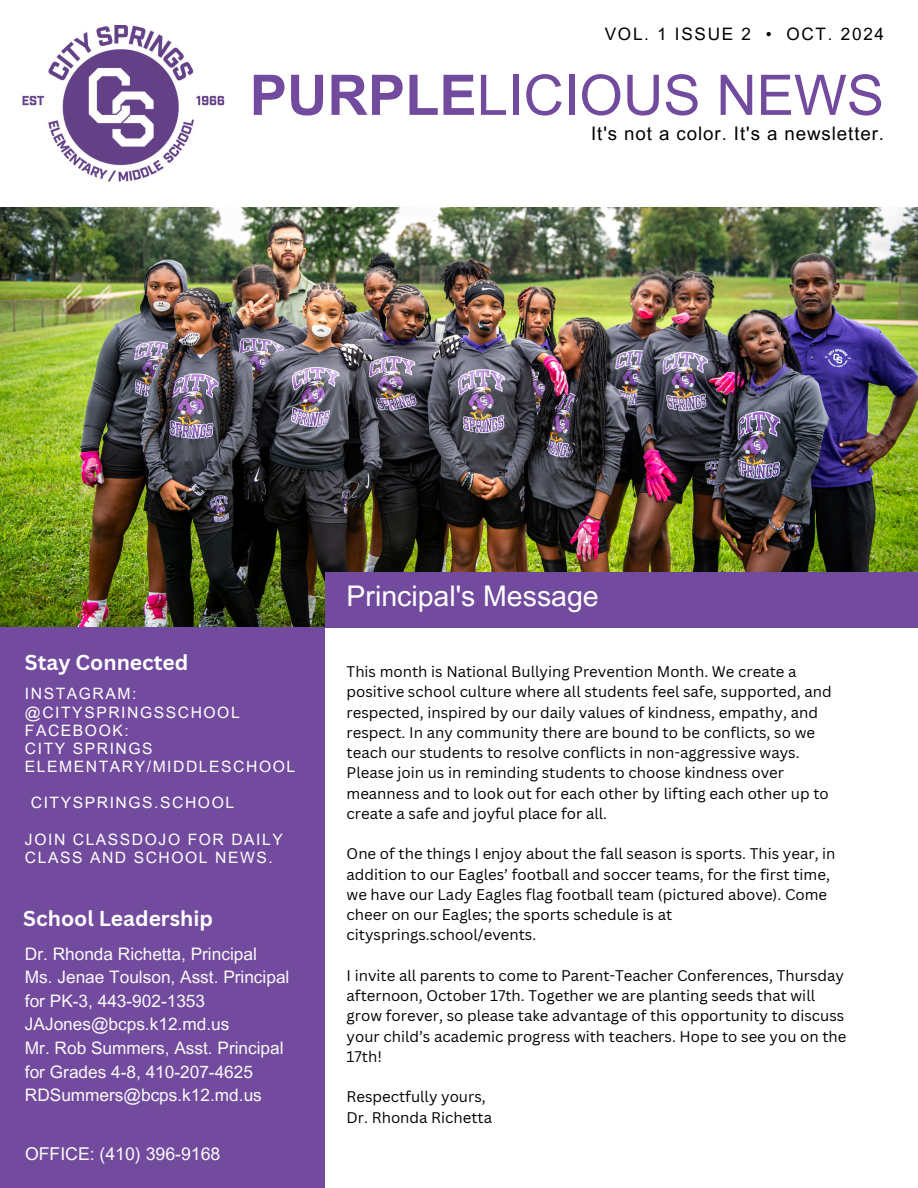
<style>
.page{position:relative;width:918px;height:1188px;background:#fff}
.page>*{position:absolute;margin:0;border:0;box-sizing:border-box;transform-origin:0 0}
.t1{font:55.95px "Arial MT Pro";color:#734b9e}
.t2{font:28.5px "Arial MT Pro";color:#fff}
.t3{font:700 21px "Canva Sans";color:#fff}
.t4{font:18.75px "Arial MT Pro";letter-spacing:.05em;color:#000}
.t5{font:17.7px "Arial MT Pro";color:#fafafa}
.t6{font:17.25px/23.7px "Arial MT Pro";color:#fafafa}
.t7{font:17.1px "Arial MT Pro";letter-spacing:.1em;color:#000}
.t8{font:15.6px/18.1px "Arial MT Pro";letter-spacing:.1em;color:#fff}
.t9{font:15px/20.2px "Canva Sans";color:#000}
.s1{font-weight:700}
</style>
<div class="page">
<img style="left:0;top:207px;width:918px;height:420px">
<div style="left:0;top:628px;width:324px;height:560px;background:#734b9e"></div>
<div style="left:325px;top:573px;width:593px;height:55px;background:#734b9e"></div>
<img style="left:22px;top:25px;width:203px;height:157px">
<h1 class="t7" style="left:605px;top:28px;width:281px">VOL. 1 ISSUE 2 • OCT. 2024</h1>
<h4 class="t1" style="left:250px;top:74px;width:636px"><span class="s1">PURPLE</span>LICIOUS NEWS</h4>
<h5 class="t4" style="left:591px;top:127px;width:294px">It's not a color. It's a newsletter.</h5>
<h6 class="t3" style="left:25px;top:647px;width:165px">Stay Connected</h6>
<h3 class="t8" style="left:25px;top:687px;width:272px">INSTAGRAM: @CITYSPRINGSSCHOOL<br>FACEBOOK:<br>CITY SPRINGS<br>ELEMENTARY/MIDDLESCHOOL</h3>
<h6 class="t8" style="left:31px;top:796px;width:205px">CITYSPRINGS.SCHOOL</h6>
<h6 class="t8" style="left:25px;top:832px;width:259px">JOIN CLASSDOJO FOR DAILY<br>CLASS AND SCHOOL NEWS.</h6>
<h3 class="t3" style="left:23px;top:904px;width:191px">School Leadership</h3>
<p class="t6" style="left:25px;top:944px;width:266px">Dr. Rhonda Richetta, Principal<br>Ms. Jenae Toulson, Asst. Principal for PK-3, 443-902-1353<br>JAJones@bcps.k12.md.us<br>Mr. Rob Summers, Asst. Principal for Grades 4-8, 410-207-4625<br>RDSummers@bcps.k12.md.us</p>
<h5 class="t5" style="left:25px;top:1147px;width:197px">OFFICE: (410) 396-9168</h5>
<h2 class="t2" style="left:347px;top:586px;width:254px">Principal's Message</h2>
<h4 class="t9" style="left:347px;top:661px;width:487px">This month is National Bullying Prevention Month. We create a positive school culture where all students feel safe, supported, and respected, inspired by our daily values of kindness, empathy, and respect. In any community there are bound to be conflicts, so we teach our students to resolve conflicts in non-aggressive ways.<br>Please join us in reminding students to choose kindness over meanness and to look out for each other by lifting each other up to create a safe and joyful place for all.</h4>
<p class="t9" style="left:347px;top:843px;width:491px">One of the things I enjoy about the fall season is sports. This year, in addition to our Eagles’ football and soccer teams, for the first time, we have our Lady Eagles flag football team (pictured above). Come cheer on our Eagles; the sports schedule is at citysprings.school/events.</p>
<p class="t9" style="left:347px;top:965px;width:501px">I invite all parents to come to Parent-Teacher Conferences, Thursday afternoon, October 17th. Together we are planting seeds that will grow forever, so please take advantage of this opportunity to discuss your child’s academic progress with teachers. Hope to see you on the 17th!</p>
<p class="t9" style="left:347px;top:1086px;width:141px">Respectfully yours,</p>
<p class="t9" style="left:347px;top:1107px;width:147px">Dr. Rhonda Richetta</p>
</div>
